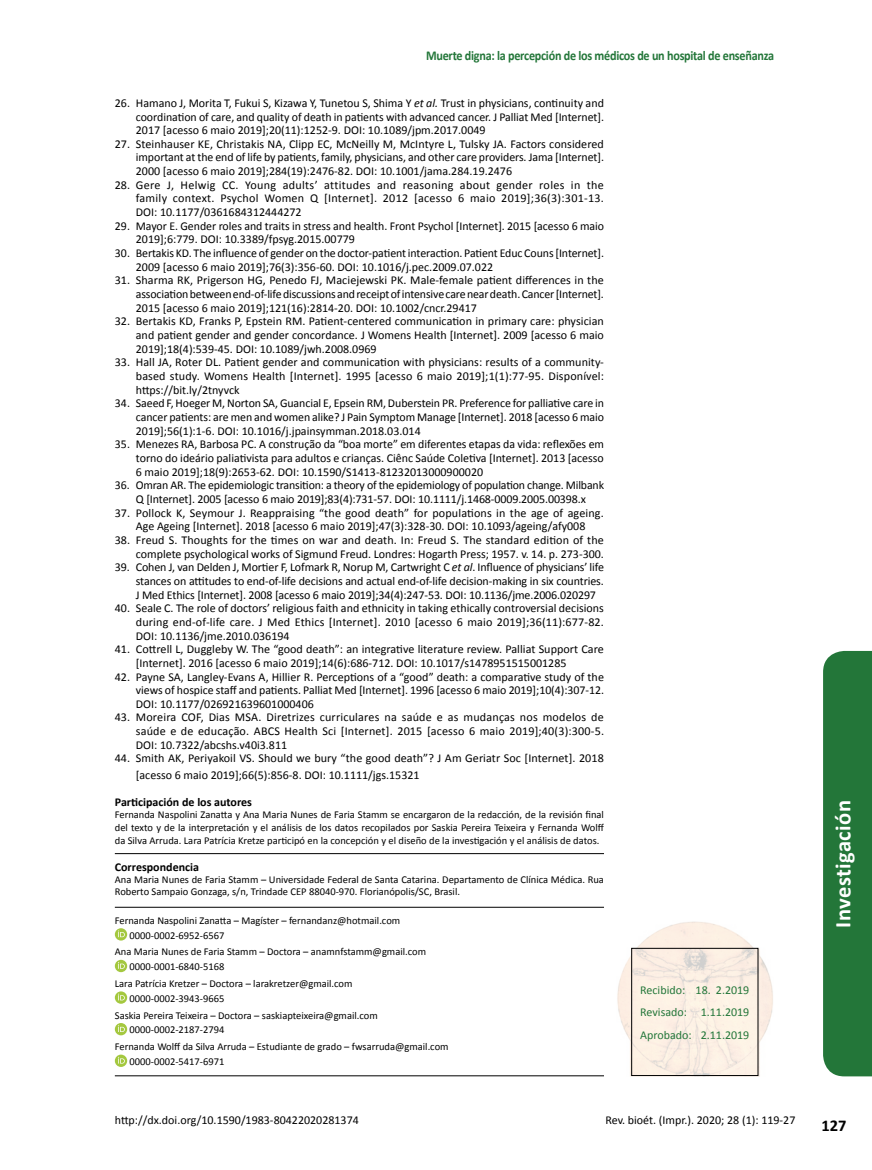
<style>
.page{position:relative;width:872px;height:1170px;background:#fff}
.page>*{position:absolute;margin:0;border:0;box-sizing:border-box;transform-origin:0 0}
.t1{font:700 22.5px "Calibri";letter-spacing:.02em;color:#fff}
.t2{font:700 16.5px "Calibri";color:#000}
.t3{font:700 13.5px "Calibri";letter-spacing:-.02em;color:#237639;scale:.9 1}
.t4{font:12px/13.6px "Calibri";color:#000;text-align:justify}
.t5{font:12px/23px "Calibri";color:#237639;text-align:justify}
.t6{font:700 12px "Calibri";color:#000}
.t7{font:10.5px/14.7px "Calibri";color:#000}
.s1{font-style:italic}
</style>
<div class="page">
<hr style="left:115px;top:853px;width:489px;height:1px;background:#000">
<hr style="left:115px;top:906px;width:489px;height:1px;background:#000">
<svg style="left:115px;top:928px;width:12px;height:12px"></svg>
<svg style="left:118px;top:930px;width:7px;height:7px"></svg>
<hr style="left:115px;top:1075px;width:489px;height:1px;background:#000">
<svg style="left:115px;top:959px;width:12px;height:13px"></svg>
<svg style="left:118px;top:961px;width:7px;height:7px"></svg>
<svg style="left:115px;top:991px;width:12px;height:12px"></svg>
<svg style="left:118px;top:993px;width:7px;height:7px"></svg>
<svg style="left:115px;top:1022px;width:12px;height:13px"></svg>
<svg style="left:118px;top:1025px;width:7px;height:6px"></svg>
<svg style="left:115px;top:1054px;width:12px;height:12px"></svg>
<svg style="left:118px;top:1056px;width:7px;height:7px"></svg>
<img style="left:617px;top:921px;width:156px;height:155px">
<div style="left:631px;top:948px;width:127px;height:127px;border:1px solid #000"></div>
<div style="left:823px;top:651px;width:49px;height:425px;background:#237639"></div>
<p class="t3" style="left:426px;top:46px;width:388px">Muerte digna: la percepción de los médicos de un hospital de enseñanza</p>
<p class="t4" style="left:136px;top:96px;width:470px;text-indent:-21px">26. Hamano J, Morita T, Fukui S, Kizawa Y, Tunetou S, Shima Y <span class="s1">et al.</span> Trust in physicians, continuity and coordination of care, and quality of death in patients with advanced cancer. J Palliat Med [Internet].<br>2017 [acesso 6 maio 2019];20(11):1252-9. DOI: 10.1089/jpm.2017.0049</p>
<p class="t4" style="left:136px;top:137px;width:469px;text-indent:-21px">27. Steinhauser KE, Christakis NA, Clipp EC, McNeilly M, McIntyre L, Tulsky JA. Factors considered important at the end of life by patients, family, physicians, and other care providers. Jama [Internet].<br>2000 [acesso 6 maio 2019];284(19):2476-82. DOI: 10.1001/jama.284.19.2476</p>
<p class="t4" style="left:136px;top:178px;width:469px;text-indent:-21px">28. Gere J, Helwig CC. Young adults’ attitudes and reasoning about gender roles in the family context. Psychol Women Q [Internet]. 2012 [acesso 6 maio 2019];36(3):301-13.<br>DOI: 10.1177/0361684312444272</p>
<p class="t4" style="left:136px;top:219px;width:470px;text-indent:-21px">29. Mayor E. Gender roles and traits in stress and health. Front Psychol [Internet]. 2015 [acesso 6 maio<br>2019];6:779. DOI: 10.3389/fpsyg.2015.00779</p>
<p class="t4" style="left:136px;top:246px;width:470px;text-indent:-21px">30. Bertakis KD. The influence of gender on the doctor-patient interaction. Patient Educ Couns [Internet].<br>2009 [acesso 6 maio 2019];76(3):356-60. DOI: 10.1016/j.pec.2009.07.022</p>
<p class="t4" style="left:136px;top:273px;width:469px;text-indent:-21px">31. Sharma RK, Prigerson HG, Penedo FJ, Maciejewski PK. Male-female patient differences in the association between end-of-life discussions and receipt of intensive care near death. Cancer [Internet].<br>2015 [acesso 6 maio 2019];121(16):2814-20. DOI: 10.1002/cncr.29417</p>
<p class="t4" style="left:136px;top:314px;width:469px;text-indent:-21px">32. Bertakis KD, Franks P, Epstein RM. Patient-centered communication in primary care: physician and patient gender and gender concordance. J Womens Health [Internet]. 2009 [acesso 6 maio 2019];18(4):539-45. DOI: 10.1089/jwh.2008.0969</p>
<p class="t4" style="left:136px;top:355px;width:470px;text-indent:-21px">33. Hall JA, Roter DL. Patient gender and communication with physicians: results of a community&shy;based study. Womens Health [Internet]. 1995 [acesso 6 maio 2019];1(1):77-95. Disponível: https://bit.ly/2tnyvck</p>
<p class="t4" style="left:136px;top:396px;width:469px;text-indent:-21px">34. Saeed F, Hoeger M, Norton SA, Guancial E, Epsein RM, Duberstein PR. Preference for palliative care in cancer patients: are men and women alike? J Pain Symptom Manage [Internet]. 2018 [acesso 6 maio 2019];56(1):1-6. DOI: 10.1016/j.jpainsymman.2018.03.014</p>
<p class="t4" style="left:136px;top:437px;width:470px;text-indent:-21px">35. Menezes RA, Barbosa PC. A construção da “boa morte” em diferentes etapas da vida: reflexões em torno do ideário paliativista para adultos e crianças. Ciênc Saúde Coletiva [Internet]. 2013 [acesso 6 maio 2019];18(9):2653-62. DOI: 10.1590/S1413-81232013000900020</p>
<p class="t4" style="left:115px;top:478px;width:491px;text-align:center">36. Omran AR. The epidemiologic transition: a theory of the epidemiology of population change. Milbank<br>Q [Internet]. 2005 [acesso 6 maio 2019];83(4):731-57. DOI: 10.1111/j.1468-0009.2005.00398.x</p>
<p class="t4" style="left:115px;top:506px;width:490px;text-align:center">37. Pollock K, Seymour J. Reappraising “the good death” for populations in the age of ageing.<br>Age Ageing [Internet]. 2018 [acesso 6 maio 2019];47(3):328-30. DOI: 10.1093/ageing/afy008</p>
<p class="t4" style="left:115px;top:533px;width:490px;text-align:right">38. Freud S. Thoughts for the times on war and death. In: Freud S. The standard edition of the complete psychological works of Sigmund Freud. Londres: Hogarth Press; 1957. v. 14. p. 273-300.</p>
<p class="t4" style="left:136px;top:560px;width:470px;text-indent:-21px">39. Cohen J, van Delden J, Mortier F, Lofmark R, Norup M, Cartwright C <span class="s1">et al</span>. Influence of physicians’ life stances on attitudes to end-of-life decisions and actual end-of-life decision-making in six countries.<br>J Med Ethics [Internet]. 2008 [acesso 6 maio 2019];34(4):247-53. DOI: 10.1136/jme.2006.020297</p>
<p class="t4" style="left:136px;top:601px;width:469px;text-indent:-21px">40. Seale C. The role of doctors’ religious faith and ethnicity in taking ethically controversial decisions during end-of-life care. J Med Ethics [Internet]. 2010 [acesso 6 maio 2019];36(11):677-82.<br>DOI: 10.1136/jme.2010.036194</p>
<p class="t4" style="left:136px;top:642px;width:469px;text-indent:-21px">41. Cottrell L, Duggleby W. The “good death”: an integrative literature review. Palliat Support Care [Internet]. 2016 [acesso 6 maio 2019];14(6):686-712. DOI: 10.1017/s1478951515001285</p>
<p class="t4" style="left:136px;top:669px;width:470px;text-indent:-21px">42. Payne SA, Langley-Evans A, Hillier R. Perceptions of a “good” death: a comparative study of the views of hospice staff and patients. Palliat Med [Internet]. 1996 [acesso 6 maio 2019];10(4):307-12.<br>DOI: 10.1177/026921639601000406</p>
<p class="t4" style="left:136px;top:710px;width:470px;text-indent:-21px">43. Moreira COF, Dias MSA. Diretrizes curriculares na saúde e as mudanças nos modelos de saúde e de educação. ABCS Health Sci [Internet]. 2015 [acesso 6 maio 2019];40(3):300-5.<br>DOI: 10.7322/abcshs.v40i3.811</p>
<p class="t4" style="left:136px;top:750px;width:469px;line-height:16.2px;text-indent:-21px">44. Smith AK, Periyakoil VS. Should we bury “the good death”? J Am Geriatr Soc [Internet]. 2018 [acesso 6 maio 2019];66(5):856-8. DOI: 10.1111/jgs.15321</p>
<p class="t6" style="left:115px;top:793px;width:139px">Participación de los autores</p>
<p class="t7" style="left:115px;top:808px;width:491px;line-height:12.6px;text-align:justify">Fernanda Naspolini Zanatta y Ana Maria Nunes de Faria Stamm se encargaron de la redacción, de la revisión final del texto y de la interpretación y el análisis de los datos recopilados por Saskia Pereira Teixeira y Fernanda Wolff da Silva Arruda. Lara Patrícia Kretze participó en la concepción y el diseño de la investigación y el análisis de datos.</p>
<p class="t6" style="left:115px;top:858px;width:86px">Correspondencia</p>
<p class="t7" style="left:115px;top:873px;width:490px;line-height:12px">Ana Maria Nunes de Faria Stamm – Universidade Federal de Santa Catarina. Departamento de Clínica Médica. Rua<br>Roberto Sampaio Gonzaga, s/n, Trindade CEP 88040-970. Florianópolis/SC, Brasil.</p>
<p class="t7" style="left:130px;top:913px;width:272px;line-height:14.1px;text-indent:-15px">Fernanda Naspolini Zanatta – Magíster – fernandanz@hotmail.com<br>0000-0002-6952-6567</p>
<p class="t7" style="left:130px;top:944px;width:298px;text-indent:-15px">Ana Maria Nunes de Faria Stamm – Doctora – anamnfstamm@gmail.com<br>0000-0001-6840-5168</p>
<p class="t7" style="left:130px;top:976px;width:224px;text-indent:-15px">Lara Patrícia Kretzer – Doctora – larakretzer@gmail.com<br>0000-0002-3943-9665</p>
<p class="t7" style="left:130px;top:1007px;width:250px;text-indent:-15px">Saskia Pereira Teixeira – Doctora – saskiapteixeira@gmail.com<br>0000-0002-2187-2794</p>
<p class="t7" style="left:130px;top:1039px;width:320px;text-indent:-15px">Fernanda Wolff da Silva Arruda – Estudiante de grado – fwsarruda@gmail.com<br>0000-0002-5417-6971</p>
<p class="t5" style="left:640px;top:978px;width:111px">Recibido: 18. 2.2019<br>Revisado: 1.11.2019<br>Aprobado: 2.11.2019</p>
<p class="t4" style="left:115px;top:1113px;width:245px">http://dx.doi.org/10.1590/1983-80422020281374</p>
<p class="t4" style="left:605px;top:1113px;width:191px">Rev. bioét. (Impr.). 2020; 28 (1): 119-27</p>
<h1 class="t1" style="left:827px;top:927px;width:129px;rotate:-90deg">Investigación</h1>
<h2 class="t2" style="left:821px;top:1113px;width:27px">127</h2>
</div>
